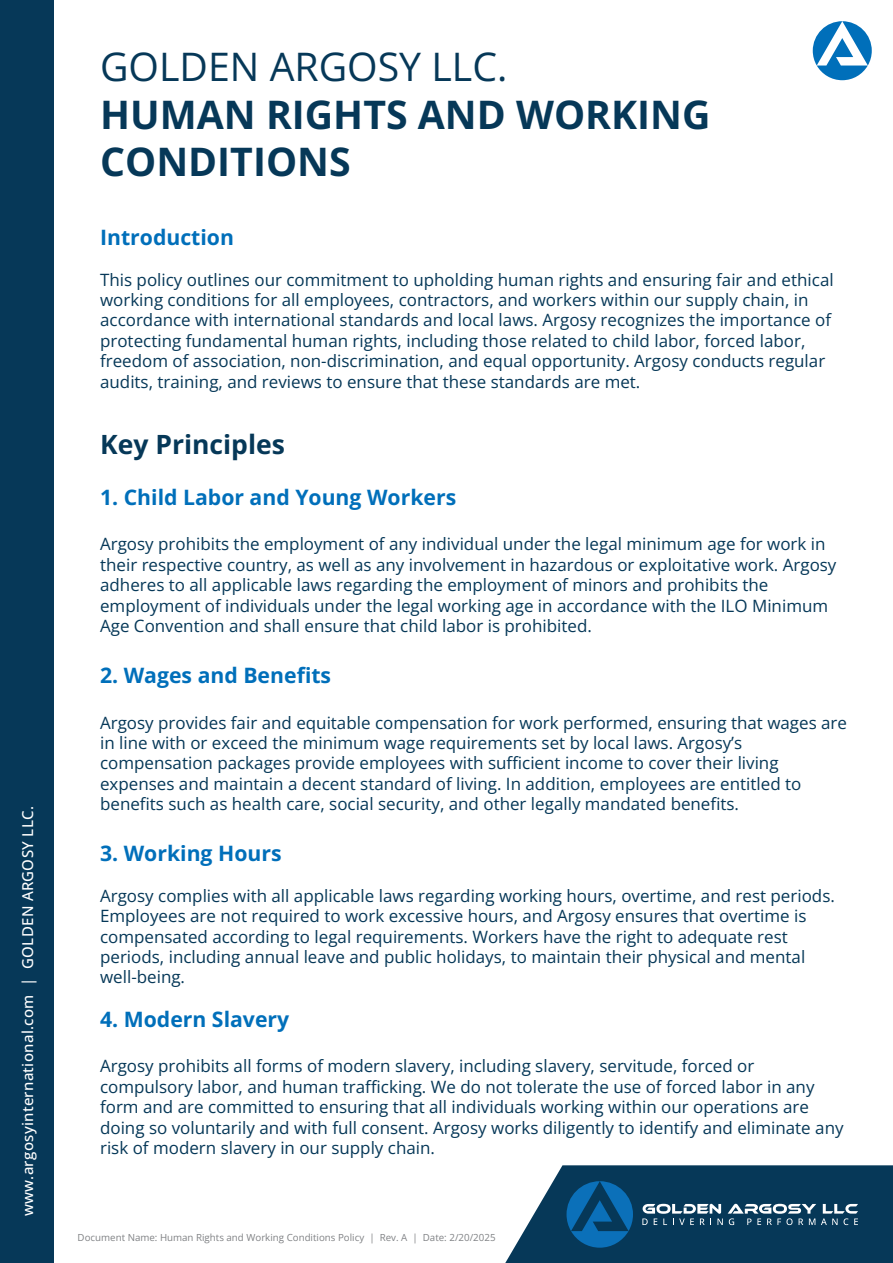
<style>
.page{position:relative;width:893px;height:1263px;background:#fff}
.page>*{position:absolute;margin:0;border:0;box-sizing:border-box;transform-origin:0 0}
.t1{font:700 39.3px/47.1px "Open Sans";color:#063858}
.t2{font:39.3px "Open Sans";color:#063858}
.t3{font:700 26.55px "Open Sans";color:#063858}
.t4{font:700 21.15px "Open Sans";color:#006fba}
.t5{font:16.95px/20.4px "Open Sans";color:#063858}
.t6{font:500 15px "Open Sans";letter-spacing:.02em;color:#fff}
.t7{font:9.75px "Open Sans";color:#808285}
</style>
<div class="page">
<div style="left:0;top:0;width:53px;height:1263px;background:#063858"></div>
<svg style="left:813px;top:21px;width:59px;height:59px"></svg>
<svg style="left:505px;top:1165px;width:388px;height:98px;background:#225271"></svg>
<p class="t6" style="left:17px;top:1216px;width:411px;rotate:-90deg">www.argosyinternational.com | GOLDEN ARGOSY LLC.</p>
<h1 class="t2" style="left:100px;top:40px;width:409px">GOLDEN ARGOSY LLC.</h1>
<h1 class="t1" style="left:100px;top:90px;width:612px">HUMAN RIGHTS AND WORKING<br>CONDITIONS</h1>
<p class="t4" style="left:100px;top:222px;width:135px">Introduction</p>
<p class="t5" style="left:100px;top:269px;width:735px">This policy outlines our commitment to upholding human rights and ensuring fair and ethical working conditions for all employees, contractors, and workers within our supply chain, in accordance with international standards and local laws. Argosy recognizes the importance of protecting fundamental human rights, including those related to child labor, forced labor, freedom of association, non-discrimination, and equal opportunity. Argosy conducts regular audits, training, and reviews to ensure that these standards are met.</p>
<h2 class="t3" style="left:100px;top:426px;width:186px">Key Principles</h2>
<p class="t4" style="left:100px;top:482px;width:358px">1. Child Labor and Young Workers</p>
<p class="t5" style="left:100px;top:534px;width:738px">Argosy prohibits the employment of any individual under the legal minimum age for work in their respective country, as well as any involvement in hazardous or exploitative work. Argosy adheres to all applicable laws regarding the employment of minors and prohibits the employment of individuals under the legal working age in accordance with the ILO Minimum Age Convention and shall ensure that child labor is prohibited.</p>
<p class="t4" style="left:100px;top:660px;width:232px">2. Wages and Benefits</p>
<p class="t5" style="left:100px;top:712px;width:748px">Argosy provides fair and equitable compensation for work performed, ensuring that wages are in line with or exceed the minimum wage requirements set by local laws. Argosy’s compensation packages provide employees with sufficient income to cover their living expenses and maintain a decent standard of living. In addition, employees are entitled to benefits such as health care, social security, and other legally mandated benefits.</p>
<p class="t4" style="left:100px;top:838px;width:183px">3. Working Hours</p>
<p class="t5" style="left:100px;top:885px;width:736px">Argosy complies with all applicable laws regarding working hours, overtime, and rest periods.<br>Employees are not required to work excessive hours, and Argosy ensures that overtime is compensated according to legal requirements. Workers have the right to adequate rest periods, including annual leave and public holidays, to maintain their physical and mental well-being.</p>
<p class="t4" style="left:100px;top:1004px;width:191px">4. Modern Slavery</p>
<p class="t5" style="left:100px;top:1055px;width:745px">Argosy prohibits all forms of modern slavery, including slavery, servitude, forced or compulsory labor, and human trafficking. We do not tolerate the use of forced labor in any form and are committed to ensuring that all individuals working within our operations are doing so voluntarily and with full consent. Argosy works diligently to identify and eliminate any risk of modern slavery in our supply chain.</p>
<p class="t7" style="left:78px;top:1230px;width:419px">Document Name: Human Rights and Working Conditions Policy | Rev. A | Date: 2/20/2025</p>
</div>
